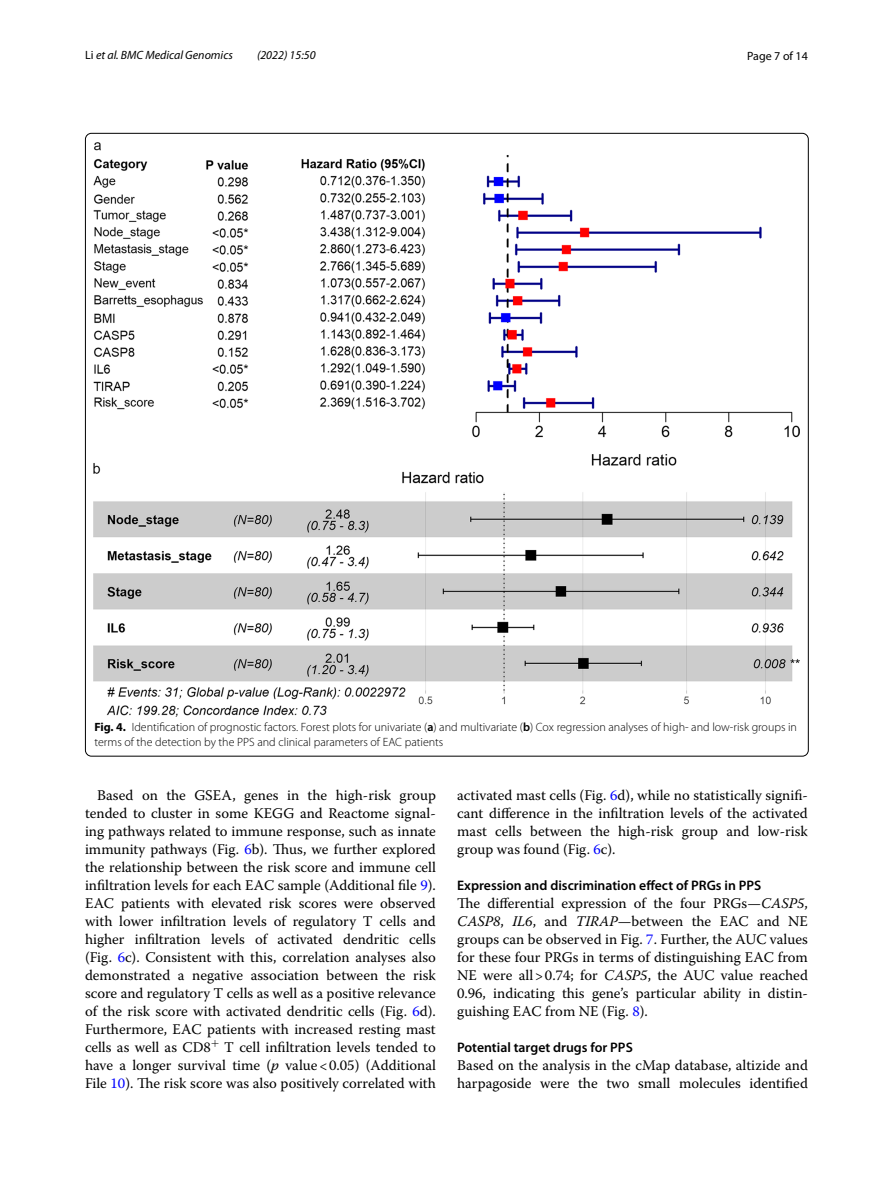
<style>
.page{position:relative;width:893px;height:1187px;background:#fff}
.page>*{position:absolute;margin:0;border:0;box-sizing:border-box;transform-origin:0 0}
.t1{font:14.7px/18px "Warnock Pro";color:#000;text-align:justify}
.t2{font:600 13.8px "Myriad Pro";color:#000}
.t3{font:300 12px/15px "Myriad Pro";color:#000}
.t4{font:italic 12px "Myriad Pro";color:#000}
.t5{font:12px "Myriad Pro";color:#000}
.s1{font-style:normal}
.s2{font-weight:700}
.s3{font-weight:600}
.s4{color:#00f}
.s5{font-style:italic}
</style>
<div class="page">
<img style="left:94px;top:142px;width:706px;height:574px">
<p class="t4" style="left:85px;top:48px;width:149px"><span class="s1">Li</span> et al. BMC Medical Genomics</p>
<p class="t4" style="left:257px;top:48px;width:60px">(2022) 15:50</p>
<p class="t5" style="left:747px;top:48px;width:62px">Page 7 of 14</p>
<p class="t3" style="left:94px;top:720px;width:704px"><span class="s2">Fig. 4.</span> Identification of prognostic factors. Forest plots for univariate (<span class="s3">a</span>) and multivariate (<span class="s3">b</span>) Cox regression analyses of high- and low-risk groups in terms of the detection by the PPS and clinical parameters of EAC patients</p>
<p class="t1" style="left:85px;top:785px;width:352px;text-indent:12px">Based on the GSEA, genes in the high-risk group tended to cluster in some KEGG and Reactome signal&shy;ing pathways related to immune response, such as innate immunity pathways (Fig. <span class="s4">6</span>b). Thus, we further explored the relationship between the risk score and immune cell infiltration levels for each EAC sample (Additional file <span class="s4">9</span>).<br>EAC patients with elevated risk scores were observed with lower infiltration levels of regulatory T cells and higher infiltration levels of activated dendritic cells (Fig. <span class="s4">6</span>c). Consistent with this, correlation analyses also demonstrated a negative association between the risk score and regulatory T cells as well as a positive relevance of the risk score with activated dendritic cells (Fig. <span class="s4">6</span>d).<br>Furthermore, EAC patients with increased resting mast cells as well as CD8<sup>+</sup> T cell infiltration levels tended to have a longer survival time (<span class="s5">p</span> value&lt;0.05) (Additional File <span class="s4">10</span>). The risk score was also positively correlated with</p>
<p class="t1" style="left:457px;top:785px;width:352px">activated mast cells (Fig. <span class="s4">6</span>d), while no statistically signifi&shy;cant difference in the infiltration levels of the activated mast cells between the high-risk group and low-risk group was found (Fig. <span class="s4">6</span>c).</p>
<p class="t2" style="left:457px;top:876px;width:306px">Expression and discrimination effect of PRGs in PPS</p>
<p class="t1" style="left:457px;top:893px;width:352px">The differential expression of the four PRGs—<span class="s5">CASP5</span>, <span class="s5">CASP8</span>, <span class="s5">IL6</span>, and <span class="s5">TIRAP</span>—between the EAC and NE groups can be observed in Fig. <span class="s4">7</span>. Further, the AUC values for these four PRGs in terms of distinguishing EAC from NE were all&gt;0.74; for <span class="s5">CASP5</span>, the AUC value reached 0.96, indicating this gene’s particular ability in distin&shy;guishing EAC from NE (Fig. <span class="s4">8</span>).</p>
<p class="t2" style="left:457px;top:1038px;width:177px">Potential target drugs for PPS</p>
<p class="t1" style="left:457px;top:1055px;width:352px">Based on the analysis in the cMap database, altizide and harpagoside were the two small molecules identified</p>
</div>
